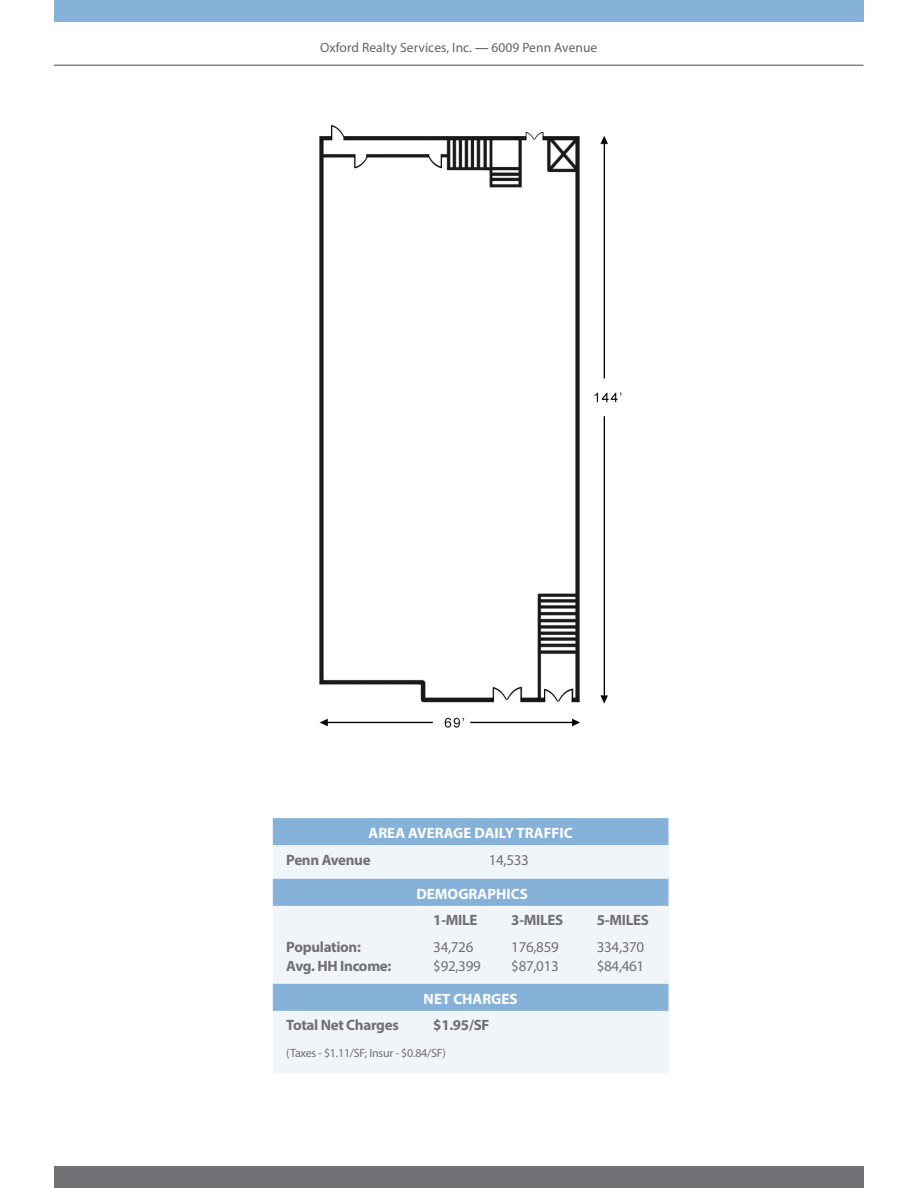
<style>
.page{position:relative;width:918px;height:1188px;background:#fff}
.page>*{position:absolute;margin:0;border:0;box-sizing:border-box;transform-origin:0 0}
.t1{font:700 15px "Myriad Pro";letter-spacing:-.02em;color:#717074}
.t2{font:15px "Myriad Pro";letter-spacing:-.02em;color:#717074}
.t3{font:700 15px "Myriad Pro";color:#fff}
.t4{font:13.5px "Myriad Pro";letter-spacing:.005em;color:#636366}
.t5{font:12px "Myriad Pro";letter-spacing:-.02em;color:#717074}
.s1{font-weight:600}
</style>
<div class="page">
<div style="left:54px;top:1166px;width:810px;height:22px;background:#717074"></div>
<div style="left:54px;top:0;width:810px;height:22px;background:#86b2d9"></div>
<hr style="left:54px;top:65px;width:809px;height:1px;background:#4b4c4d">
<img style="left:319px;top:124px;width:303px;height:604px">
<div style="left:273px;top:827px;width:395px;height:245px;background:#f0f5fa"></div>
<div style="left:273px;top:818px;width:395px;height:27px;background:#86b2d9"></div>
<div style="left:273px;top:879px;width:395px;height:27px;background:#86b2d9"></div>
<div style="left:273px;top:984px;width:395px;height:27px;background:#86b2d9"></div>
<p class="t4" style="left:320px;top:39px;width:279px">Oxford Realty Services, Inc. <span class="s1">—</span> 6009 Penn Avenue</p>
<p class="t3" style="left:369px;top:824px;width:206px">AREA AVERAGE DAILY TRAFFIC</p>
<p class="t1" style="left:286px;top:851px;width:86px">Penn Avenue</p>
<p class="t2" style="left:489px;top:851px;width:42px">14,533</p>
<p class="t3" style="left:416px;top:884px;width:113px">DEMOGRAPHICS</p>
<p class="t1" style="left:433px;top:911px;width:46px">1-MILE</p>
<p class="t1" style="left:511px;top:911px;width:54px">3-MILES</p>
<p class="t1" style="left:597px;top:911px;width:54px">5-MILES</p>
<p class="t1" style="left:286px;top:937px;width:76px">Population:</p>
<p class="t2" style="left:433px;top:937px;width:42px">34,726</p>
<p class="t2" style="left:511px;top:937px;width:49px">176,859</p>
<p class="t2" style="left:597px;top:937px;width:49px">334,370</p>
<p class="t1" style="left:286px;top:956px;width:107px">Avg. HH Income:</p>
<p class="t2" style="left:433px;top:957px;width:49px">$92,399</p>
<p class="t2" style="left:511px;top:957px;width:49px">$87,013</p>
<p class="t2" style="left:597px;top:957px;width:49px">$84,461</p>
<p class="t3" style="left:424px;top:989px;width:95px">NET CHARGES</p>
<p class="t1" style="left:286px;top:1016px;width:114px">Total Net Charges</p>
<p class="t1" style="left:433px;top:1016px;width:58px">$1.95/SF</p>
<p class="t5" style="left:286px;top:1045px;width:161px">(Taxes - $1.11/SF; Insur - $0.84/SF)</p>
</div>
